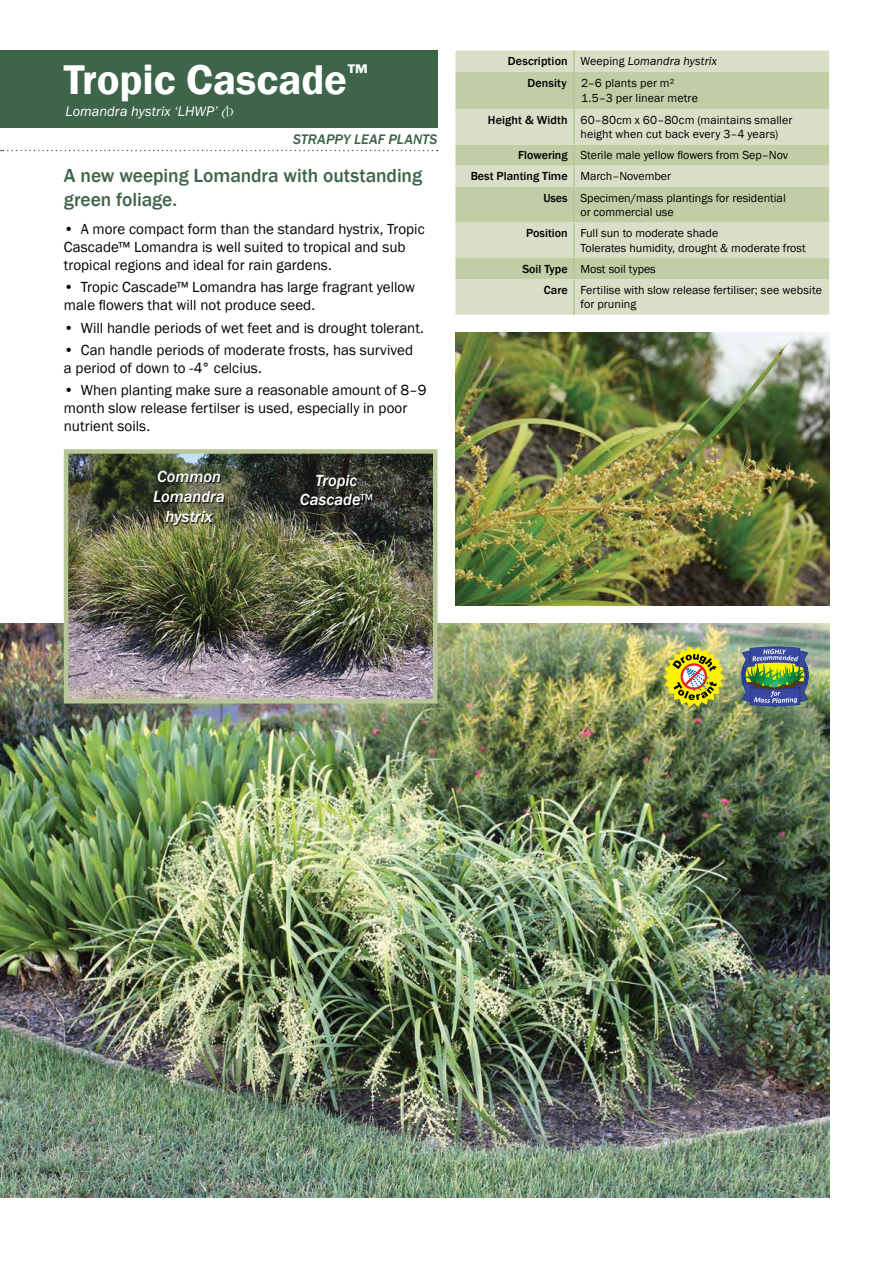
<style>
.page{position:relative;width:893px;height:1263px;background:#fff}
.page>*{position:absolute;margin:0;border:0;box-sizing:border-box;transform-origin:0 0}
.t1{font:600 42.75px "Franklin Gothic";letter-spacing:-.005em;color:#fff}
.t2{font:500 19.5px/23.4px "Franklin Gothic";letter-spacing:-.005em;color:#3e6449}
.t3{font:italic 500 16.5px/19.8px "Franklin Gothic";color:#fff;text-align:center}
.t4{font:15px/18px "Franklin Gothic";color:#000}
.t5{font:italic 14.25px "Franklin Gothic";color:#fff}
.t6{font:italic 500 14.25px "Franklin Gothic";letter-spacing:.01em;color:#3e6449}
.t7{font:12px/22px "Franklin Gothic";color:#000}
.t8{font:500 12px "Franklin Gothic";color:#000}
.s1{font-family:"PB Rsfont";font-style:normal}
.s2{font-weight:400;font-style:normal}
.s3{font-weight:500}
.s4{font-style:italic}
.s5{font-weight:400}
</style>
<div class="page">
<img style="left:0;top:623px;width:829px;height:574px">
<img style="left:455px;top:333px;width:374px;height:272px">
<img style="left:741px;top:646px;width:68px;height:60px">
<div style="left:455px;top:51px;width:374px;height:264px;background:#d9dfc7"></div>
<svg style="left:455px;top:72px;width:374px;height:207px;background:#ccd5b5"></svg>
<hr style="left:573px;top:72px;width:2px;height:37px;background:#b8c698">
<hr style="left:573px;top:109px;width:2px;height:35px;background:#b8c698">
<hr style="left:573px;top:188px;width:2px;height:34px;background:#b8c698">
<hr style="left:573px;top:280px;width:2px;height:35px;background:#b8c698">
<svg style="left:573px;top:259px;width:2px;height:19px"></svg>
<hr style="left:573px;top:166px;width:2px;height:20px;background:#b8c698">
<hr style="left:573px;top:145px;width:2px;height:20px;background:#b8c698">
<hr style="left:573px;top:223px;width:2px;height:34px;background:#b8c698">
<hr style="left:573px;top:51px;width:2px;height:21px;background:#b8c698">
<div style="left:0;top:51px;width:437px;height:77px;background:#3e6449"></div>
<svg style="left:1px;top:150px;width:437px;height:1px"></svg>
<img style="left:69px;top:454px;width:363px;height:244px">
<div style="left:64px;top:449px;width:373px;height:254px;border:4px solid #b8c698"></div>
<div style="left:154px;top:472px;width:71px;height:53px;background:#000;opacity:.85"></div>
<div style="left:301px;top:476px;width:72px;height:31px;background:#000;opacity:.85"></div>
<img style="left:663px;top:646px;width:62px;height:61px">
<h1 class="t1" style="left:64px;top:53px;width:305px">Tropic Cascade<sup>™</sup></h1>
<p class="t6" style="left:293px;top:131px;width:146px">STRAPPY LEAF PLANTS</p>
<p class="t5" style="left:66px;top:102px;width:170px">Lomandra hystrix ‘LHWP’ <span class="s1">A</span></p>
<h2 class="t2" style="left:64px;top:164px;width:360px">A new weeping Lomandra with outstanding green foliage.</h2>
<p class="t4" style="left:64px;top:220px;width:362px">• A more compact form than the standard hystrix, Tropic<br>Cascade™ Lomandra is well suited to tropical and sub tropical regions and ideal for rain gardens.</p>
<p class="t4" style="left:64px;top:279px;width:353px">• Tropic Cascade™ Lomandra has large fragrant yellow male flowers that will not produce seed.</p>
<p class="t4" style="left:64px;top:319px;width:362px">• Will handle periods of wet feet and is drought tolerant.</p>
<p class="t4" style="left:64px;top:341px;width:351px">• Can handle periods of moderate frosts, has survived a period of down to -4° celcius.</p>
<p class="t4" style="left:64px;top:381px;width:364px">• When planting make sure a reasonable amount of 8–9 month slow release fertilser is used, especially in poor nutrient soils.</p>
<p class="t3" style="left:153px;top:467px;width:73px">Common<br>Lomandra hystrix</p>
<p class="t3" style="left:300px;top:470px;width:75px">Tropic<br>Cascade<span class="s2">™</span></p>
<p class="t7" style="left:527px;top:51px;width:191px;text-indent:-20px"><span class="s3">Description</span> Weeping <span class="s4">Lomandra hystrix<br></span><span class="s3">Density</span> 2–6 plants per m²</p>
<p class="t7" style="left:488px;top:87px;width:306px;text-align:center">1.5–3 per linear metre<br><span class="s3">Height &amp; Width</span> 60–80cm x 60–80cm (maintains smaller</p>
<p class="t7" style="left:580px;top:123px;width:199px">height when cut back every 3–4 years)</p>
<p class="t7" style="left:518px;top:145px;width:271px"><span class="s3">Flowering</span> Sterile male yellow flowers from Sep–Nov</p>
<p class="t8" style="left:471px;top:169px;width:202px">Best Planting Time <span class="s5">March–November</span></p>
<p class="t7" style="left:543px;top:187px;width:244px"><span class="s3">Uses</span> Specimen/mass plantings for residential</p>
<p class="t7" style="left:526px;top:202px;width:194px;line-height:21.1px;text-indent:54px">or commercial use<br><span class="s3">Position</span> Full sun to moderate shade</p>
<p class="t7" style="left:522px;top:237px;width:285px;line-height:21.1px;text-indent:58px">Tolerates humidity, drought &amp; moderate frost<br><span class="s3">Soil Type</span> Most soil types</p>
<p class="t7" style="left:580px;top:283px;width:243px;line-height:14.4px;text-indent:-36px"><span class="s3">Care</span> Fertilise with slow release fertiliser; see website for pruning</p>
</div>
